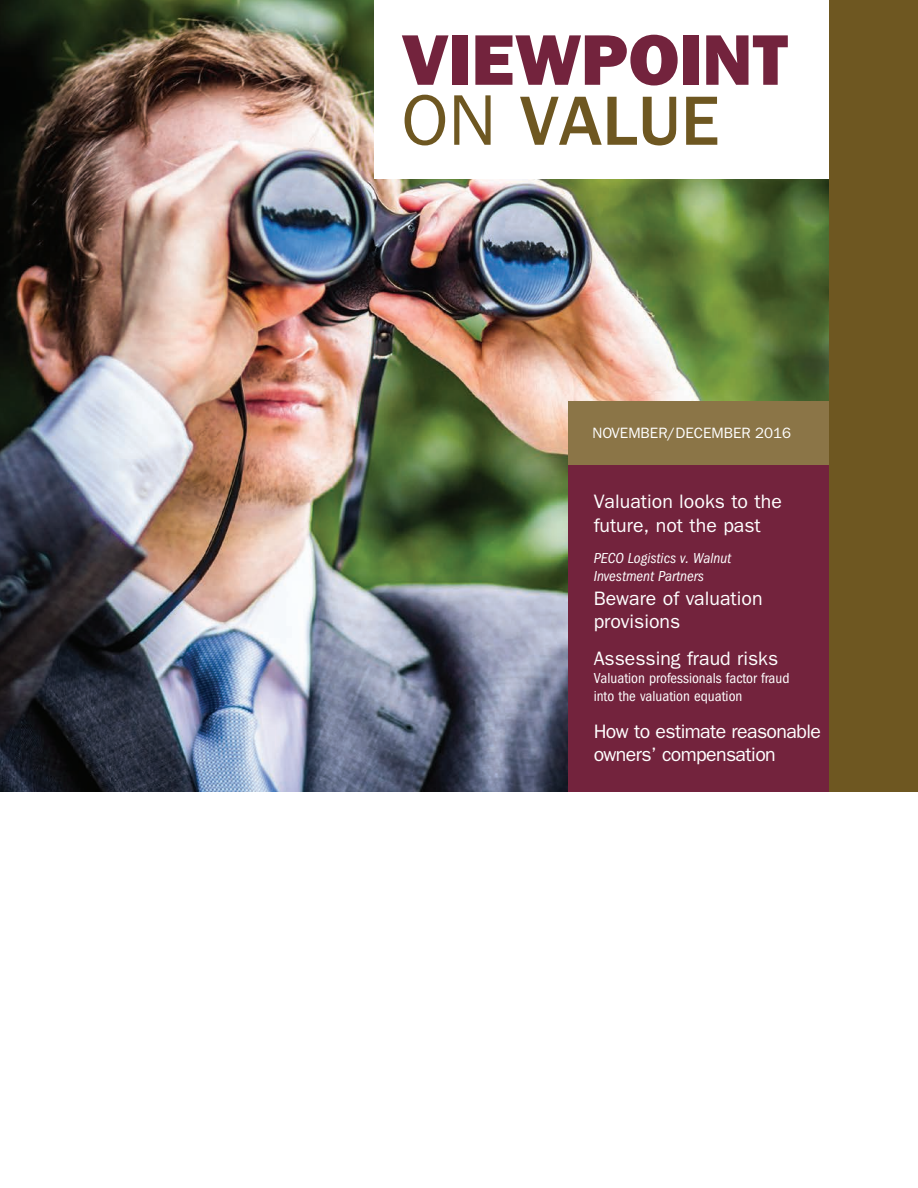
<style>
.page{position:relative;width:918px;height:1188px;background:#fff}
.page>*{position:absolute;margin:0;border:0;box-sizing:border-box;transform-origin:0 0}
.t1{font:72px "ITC Franklin Gothic Std Hvy";color:#73233d}
.t2{font:500 72px "ITC Franklin Gothic Std";color:#6e5721}
.t3{font:19.5px/23.4px "ITC Franklin Gothic Std";color:#fff}
.t4{font:19.5px/23.4px "ITC Franklin Gothic Std";letter-spacing:-.03em;color:#fff}
.t5{font:condensed 15px/18px "ITC Franklin Gothic Std";color:#fff}
.t6{font:italic condensed 15px/18px "ITC Franklin Gothic Std";color:#fff}
.t7{font:15px "ITC Franklin Gothic Std";color:#fff}
.s1{font-weight:400}
</style>
<div class="page">
<img style="left:0;top:0;width:830px;height:792px">
<div style="left:374px;top:0;width:456px;height:178px;background:#fff"></div>
<div style="left:568px;top:401px;width:298px;height:391px;background:#73233d"></div>
<div style="left:568px;top:401px;width:262px;height:63px;background:#8b7547"></div>
<div style="left:830px;top:0;width:88px;height:792px;background:#6e5721"></div>
<h1 class="t1" style="left:401px;top:18px;width:389px">VIEWPOINT</h1>
<h1 class="t2" style="left:401px;top:81px;width:320px"><span class="s1">ON</span> VALUE</h1>
<p class="t7" style="left:592px;top:424px;width:200px">NOVEMBER/DECEMBER 2016</p>
<p class="t3" style="left:594px;top:490px;width:190px">Valuation looks to the future, not the past</p>
<p class="t6" style="left:594px;top:550px;width:139px">PECO Logistics v. Walnut<br>Investment Partners</p>
<p class="t3" style="left:594px;top:587px;width:170px">Beware of valuation provisions</p>
<p class="t3" style="left:594px;top:647px;width:186px">Assessing fraud risks</p>
<p class="t5" style="left:594px;top:669px;width:197px">Valuation professionals factor fraud into the valuation equation</p>
<p class="t4" style="left:594px;top:720px;width:229px">How to estimate reasonable owners’ compensation</p>
</div>
